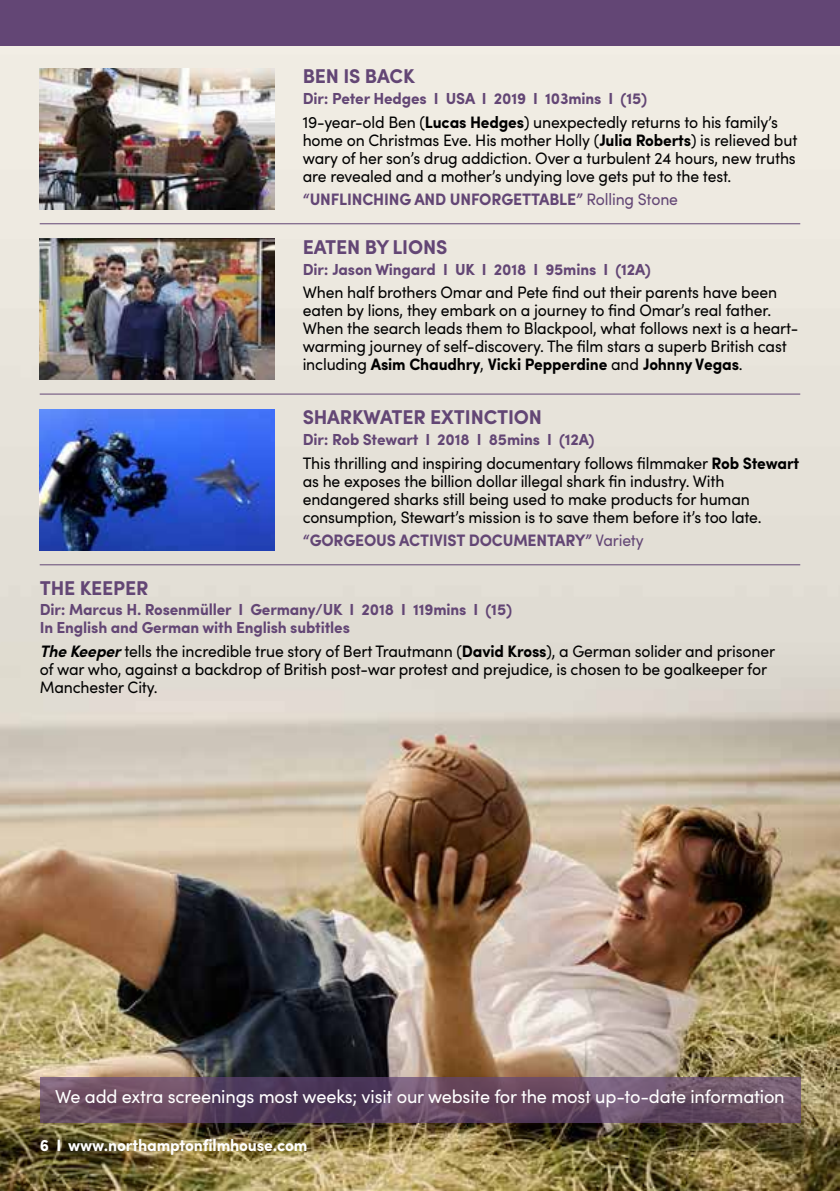
<style>
.page{position:relative;width:840px;height:1191px;background:#fff}
.page>*{position:absolute;margin:0;border:0;box-sizing:border-box;transform-origin:0 0}
.t1{font:700 20px "Sofia Pro";letter-spacing:-.01em;color:#634675}
.t2{font:18.8px "Sofia Pro";letter-spacing:-.01em;color:#fff}
.t3{font:16.6px/18px "Sofia Pro";letter-spacing:-.01em;color:#000;scale:.95 1}
.t4{font:700 16.6px "Sofia Pro";letter-spacing:-.01em;color:#634675;scale:.95 1}
.t5{font:700 16.6px "Sofia Pro";letter-spacing:-.01em;color:#fff;scale:.96 1}
.t6{font:700 16px/18px "Sofia Pro";letter-spacing:-.01em;color:#634675}
.s1{font-weight:700}
.s2{font-weight:400}
.s3{font-weight:700;font-style:italic}
</style>
<div class="page">
<img style="left:0;top:45px;width:839px;height:1146px">
<div style="left:0;top:0;width:839px;height:45px;background:#634675"></div>
<svg style="left:40px;top:1077px;width:759px;height:46px;background:#644a63"></svg>
<hr style="left:40px;top:223px;width:759px;height:1px;background:#634675">
<hr style="left:40px;top:564px;width:759px;height:1px;background:#634675">
<hr style="left:40px;top:393px;width:759px;height:1px;background:#634675">
<img style="left:40px;top:409px;width:234px;height:141px">
<img style="left:40px;top:68px;width:234px;height:141px">
<img style="left:40px;top:239px;width:234px;height:141px">
<p class="t1" style="left:302px;top:61px;width:114px">BEN IS BACK</p>
<p class="t6" style="left:302px;top:88px;width:346px">Dir: Peter Hedges I USA I 2019 I 103mins I (15)</p>
<p class="t3" style="left:302px;top:112px;width:522px">19-year-old Ben (<span class="s1">Lucas Hedges</span>) unexpectedly returns to his family’s home on Christmas Eve. His mother Holly (<span class="s1">Julia Roberts</span>) is relieved but wary of her son’s drug addiction. Over a turbulent 24 hours, new truths are revealed and a mother’s undying love gets put to the test.</p>
<p class="t4" style="left:302px;top:187px;width:396px">“UNFLINCHING AND UNFORGETTABLE” <span class="s2">Rolling Stone</span></p>
<p class="t1" style="left:302px;top:232px;width:146px">EATEN BY LIONS</p>
<p class="t6" style="left:302px;top:259px;width:349px">Dir: Jason Wingard I UK I 2018 I 95mins I (12A)</p>
<p class="t3" style="left:302px;top:283px;width:523px">When half brothers Omar and Pete find out their parents have been eaten by lions, they embark on a journey to find Omar’s real father.<br>When the search leads them to Blackpool, what follows next is a heart&shy;warming journey of self-discovery. The film stars a superb British cast including <span class="s1">Asim Chaudhry</span>, <span class="s1">Vicki Pepperdine</span> and <span class="s1">Johnny Vegas</span>.</p>
<p class="t1" style="left:302px;top:402px;width:241px">SHARKWATER EXTINCTION</p>
<p class="t6" style="left:302px;top:429px;width:293px">Dir: Rob Stewart I 2018 I 85mins I (12A)</p>
<p class="t3" style="left:302px;top:453px;width:524px">This thrilling and inspiring documentary follows filmmaker <span class="s1">Rob Stewart </span>as he exposes the billion dollar illegal shark fin industry. With endangered sharks still being used to make products for human consumption, Stewart’s mission is to save them before it’s too late.</p>
<p class="t4" style="left:302px;top:528px;width:360px">“GORGEOUS ACTIVIST DOCUMENTARY” <span class="s2">Variety</span></p>
<p class="t1" style="left:40px;top:572px;width:110px">THE KEEPER</p>
<p class="t6" style="left:40px;top:600px;width:473px">Dir: Marcus H. Rosenmüller I Germany/UK I 2018 I 119mins I (15)<br>In English and German with English subtitles</p>
<p class="t3" style="left:40px;top:641px;width:775px"><span class="s3">The Keeper</span> tells the incredible true story of Bert Trautmann (<span class="s1">David Kross</span>), a German solider and prisoner of war who, against a backdrop of British post-war protest and prejudice, is chosen to be goalkeeper for<br>Manchester City.</p>
<p class="t2" style="left:55px;top:1083px;width:730px">We add extra screenings most weeks; visit our website for the most up-to-date information</p>
<p class="t5" style="left:40px;top:1133px;width:280px">6 I www.northamptonfilmhouse.com</p>
</div>
